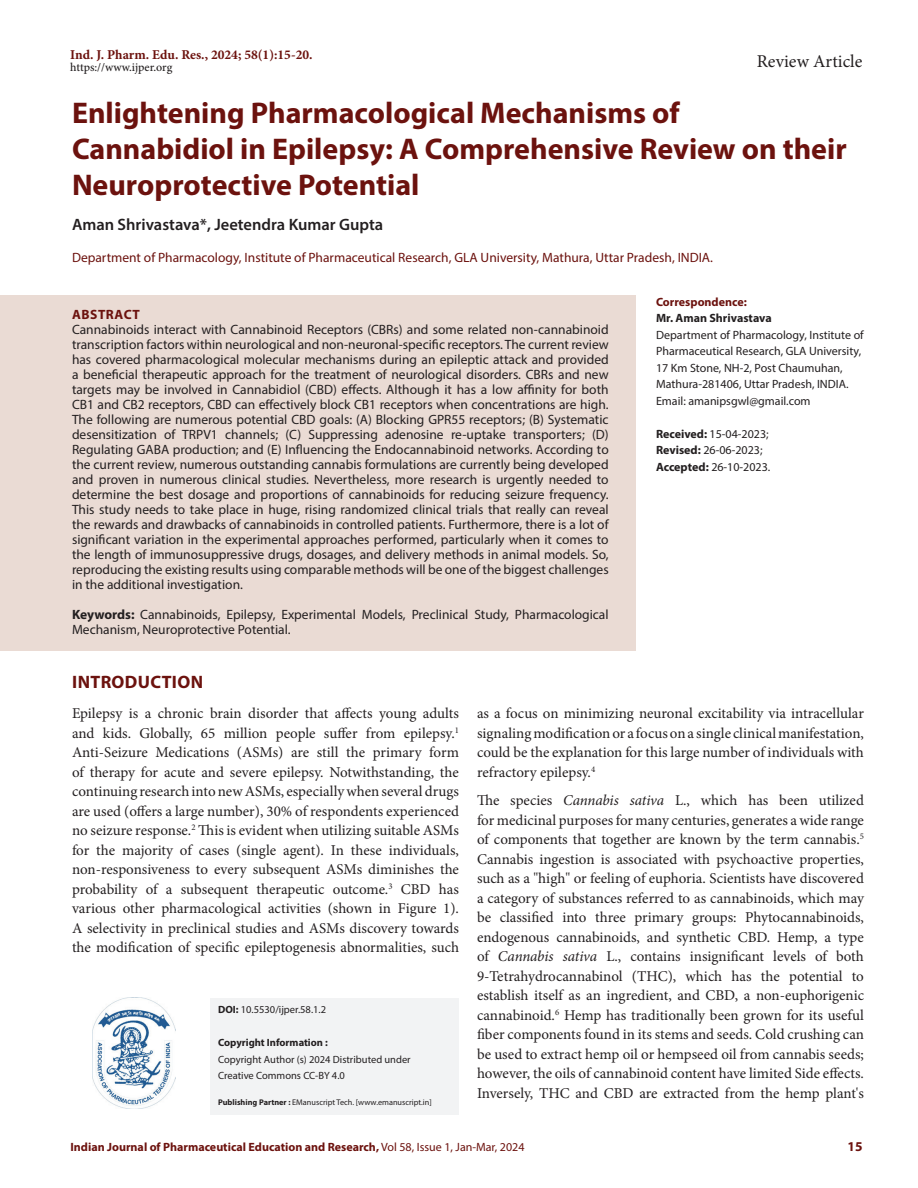
<style>
.page{position:relative;width:918px;height:1188px;background:#fff}
.page>*{position:absolute;margin:0;border:0;box-sizing:border-box;transform-origin:0 0}
.Art_Title{font:700 30px/36px "Myriad Pro";color:#6c120e}
.t1{font:18px "Minion Pro";letter-spacing:.005em;color:#231f20}
.Intro_head{font:700 18px "Myriad Pro";letter-spacing:.02em;color:#6c120e}
.Author_Names{font:600 16.5px "Myriad Pro";color:#231f20}
.Body_text__FO{font:15px/19.5px "Minion Pro";color:#231f20;text-align:justify}
.Body_text{font:15px/19.5px "Minion Pro";letter-spacing:-.005em;color:#231f20;text-align:justify}
.Abstract_TXT{font:13.5px/15px "Myriad Pro";color:#231f20;text-align:justify}
.KY{font:13.5px/15px "Myriad Pro";color:#231f20}
.Author_Affiliations{font:13.5px "Myriad Pro";color:#6c120e}
.t2{font:700 13.5px "Minion Pro";color:#6c120e}
.ABS_Heading{font:700 13.5px "Myriad Pro";letter-spacing:.04em;color:#6c120e}
.Correspondence_AU_Af{font:12px/16.5px "Myriad Pro";color:#231f20}
.Correspondence_AU_Af-2{font:700 12px "Myriad Pro";color:#6c120e}
.Journal_Dates{font:12px/16.5px "Myriad Pro";color:#231f20}
.t3{font:500 12px "Minion Pro";letter-spacing:-.01em;color:#231f20}
.Correspondence_AU_Af-3{font:700 12px "Myriad Pro";color:#231f20}
.t4{font:10.5px/16.5px "Myriad Pro";color:#231f20}
.t5{font:700 10.5px "Myriad Pro";color:#231f20}
.t6{font:8.25px "Myriad Pro";color:#231f20}
.s1{font-weight:700}
.s2{font-style:italic}
.s3{font-weight:400}
</style>
<div class="page">
<div style="left:211px;top:998px;width:248px;height:36px;background:#f2f3f4"></div>
<div style="left:211px;top:1031px;width:248px;height:26px;background:#f2f3f4"></div>
<div style="left:211px;top:1048px;width:248px;height:25px;background:#f2f3f4"></div>
<div style="left:211px;top:1064px;width:248px;height:26px;background:#f2f3f4"></div>
<div style="left:211px;top:1084px;width:248px;height:30px;background:#f2f3f4"></div>
<img style="left:92px;top:998px;width:83px;height:110px">
<div style="left:0;top:296px;width:636px;height:40px;background:#eadbd4"></div>
<div style="left:0;top:310px;width:636px;height:296px;background:#eadbd4"></div>
<div style="left:0;top:596px;width:636px;height:55px;background:#eadbd4"></div>
<p class="t2" style="left:70px;top:45px;width:244px">Ind. J. Pharm. Edu. Res., 2024; 58(1):15-20.</p>
<p class="t3" style="left:70px;top:59px;width:104px">https://www.ijper.org</p>
<h2 class="t1" style="left:757px;top:49px;width:107px">Review Article</h2>
<p class="Art_Title" style="left:72px;top:94px;width:776px">Enlightening Pharmacological Mechanisms of<br>Cannabidiol in Epilepsy: A Comprehensive Review on their<br>Neuroprotective Potential</p>
<p class="Author_Names" style="left:72px;top:214px;width:313px">Aman Shrivastava*, Jeetendra Kumar Gupta</p>
<p class="Author_Affiliations" style="left:72px;top:249px;width:643px">Department of Pharmacology, Institute of Pharmaceutical Research, GLA University, Mathura, Uttar Pradesh, INDIA.</p>
<p class="Correspondence_AU_Af-2" style="left:656px;top:294px;width:92px">Correspondence:</p>
<p class="Correspondence_AU_Af-3" style="left:656px;top:310px;width:117px">Mr. Aman Shrivastava</p>
<p class="Correspondence_AU_Af" style="left:656px;top:326px;width:209px">Department of Pharmacology, Institute of Pharmaceutical Research, GLA University, 17 Km Stone, NH-2, Post Chaumuhan, Mathura-281406, Uttar Pradesh, INDIA.</p>
<p class="Correspondence_AU_Af" style="left:656px;top:392px;width:156px">Email: amanipsgwl@gmail.com</p>
<p class="ABS_Heading" style="left:72px;top:306px;width:69px">ABSTRACT</p>
<p class="Abstract_TXT" style="left:72px;top:322px;width:538px">Cannabinoids interact with Cannabinoid Receptors (CBRs) and some related non-cannabinoid transcription factors within neurological and non-neuronal-specific receptors. The current review has covered pharmacological molecular mechanisms during an epileptic attack and provided a beneficial therapeutic approach for the treatment of neurological disorders. CBRs and new targets may be involved in Cannabidiol (CBD) effects. Although it has a low affinity for both CB1 and CB2 receptors, CBD can effectively block CB1 receptors when concentrations are high.<br>The following are numerous potential CBD goals: (A) Blocking GPR55 receptors; (B) Systematic desensitization of TRPV1 channels; (C) Suppressing adenosine re-uptake transporters; (D)<br>Regulating GABA production; and (E) Influencing the Endocannabinoid networks. According to the current review, numerous outstanding cannabis formulations are currently being developed and proven in numerous clinical studies. Nevertheless, more research is urgently needed to determine the best dosage and proportions of cannabinoids for reducing seizure frequency.<br>This study needs to take place in huge, rising randomized clinical trials that really can reveal the rewards and drawbacks of cannabinoids in controlled patients. Furthermore, there is a lot of significant variation in the experimental approaches performed, particularly when it comes to the length of immunosuppressive drugs, dosages, and delivery methods in animal models. So, reproducing the existing results using comparable methods will be one of the biggest challenges in the additional investigation.</p>
<p class="KY" style="left:72px;top:607px;width:538px"><span class="s1">Keywords:</span> Cannabinoids, Epilepsy, Experimental Models, Preclinical Study, Pharmacological<br>Mechanism, Neuroprotective Potential.</p>
<p class="Intro_head" style="left:72px;top:670px;width:132px">INTRODUCTION</p>
<p class="Body_text__FO" style="left:72px;top:704px;width:389px">Epilepsy is a chronic brain disorder that affects young adults and kids. Globally, 65 million people suffer from epilepsy.<sup>1<br></sup>Anti-Seizure Medications (ASMs) are still the primary form of therapy for acute and severe epilepsy. Notwithstanding, the continuing research into new ASMs, especially when several drugs are used (offers a large number), 30% of respondents experienced no seizure response.<sup>2</sup> This is evident when utilizing suitable ASMs for the majority of cases (single agent). In these individuals, non-responsiveness to every subsequent ASMs diminishes the probability of a subsequent therapeutic outcome.<sup>3</sup> CBD has various other pharmacological activities (shown in Figure 1).<br>A selectivity in preclinical studies and ASMs discovery towards the modification of specific epileptogenesis abnormalities, such</p>
<p class="Body_text__FO" style="left:477px;top:704px;width:389px">as a focus on minimizing neuronal excitability via intracellular signaling modification or a focus on a single clinical manifestation, could be the explanation for this large number of individuals with refractory epilepsy.<sup>4</sup></p>
<p class="Journal_Dates" style="left:656px;top:425px;width:116px"><span class="s1">Received:</span> 15-04-2023;<br><span class="s1">Revised:</span> 26-06-2023;<br><span class="s1">Accepted:</span> 26-10-2023.</p>
<p class="Body_text" style="left:477px;top:791px;width:389px">The species <span class="s2">Cannabis sativa</span> L., which has been utilized for medicinal purposes for many centuries, generates a wide range of components that together are known by the term cannabis.<sup>5<br></sup>Cannabis ingestion is associated with psychoactive properties, such as a "high" or feeling of euphoria. Scientists have discovered a category of substances referred to as cannabinoids, which may be classified into three primary groups: Phytocannabinoids, endogenous cannabinoids, and synthetic CBD. Hemp, a type of <span class="s2">Cannabis sativa</span> L., contains insignificant levels of both 9-Tetrahydrocannabinol (THC), which has the potential to establish itself as an ingredient, and CBD, a non-euphorigenic cannabinoid.<sup>6</sup> Hemp has traditionally been grown for its useful fiber components found in its stems and seeds. Cold crushing can be used to extract hemp oil or hempseed oil from cannabis seeds; however, the oils of cannabinoid content have limited Side effects.<br>Inversely, THC and CBD are extracted from the hemp plant's</p>
<p class="t4" style="left:218px;top:1001px;width:110px"><span class="s1">DOI:</span> 10.5530/ijper.58.1.2</p>
<p class="t5" style="left:218px;top:1036px;width:111px">Copyright Information :</p>
<p class="t4" style="left:218px;top:1051px;width:194px">Copyright Author (s) 2024 Distributed under<br>Creative Commons CC-BY 4.0</p>
<p class="t6" style="left:218px;top:1097px;width:215px"><span class="s1">Publishing Partner :</span> EManuscript Tech. [www.emanuscript.in]</p>
<p class="Correspondence_AU_Af-2" style="left:70px;top:1139px;width:456px">Indian Journal of Pharmaceutical Education and Research, <span class="s3">Vol 58, Issue 1, Jan-Mar, 2024</span></p>
<p class="ABS_Heading" style="left:848px;top:1137px;width:16px">15</p>
</div>
